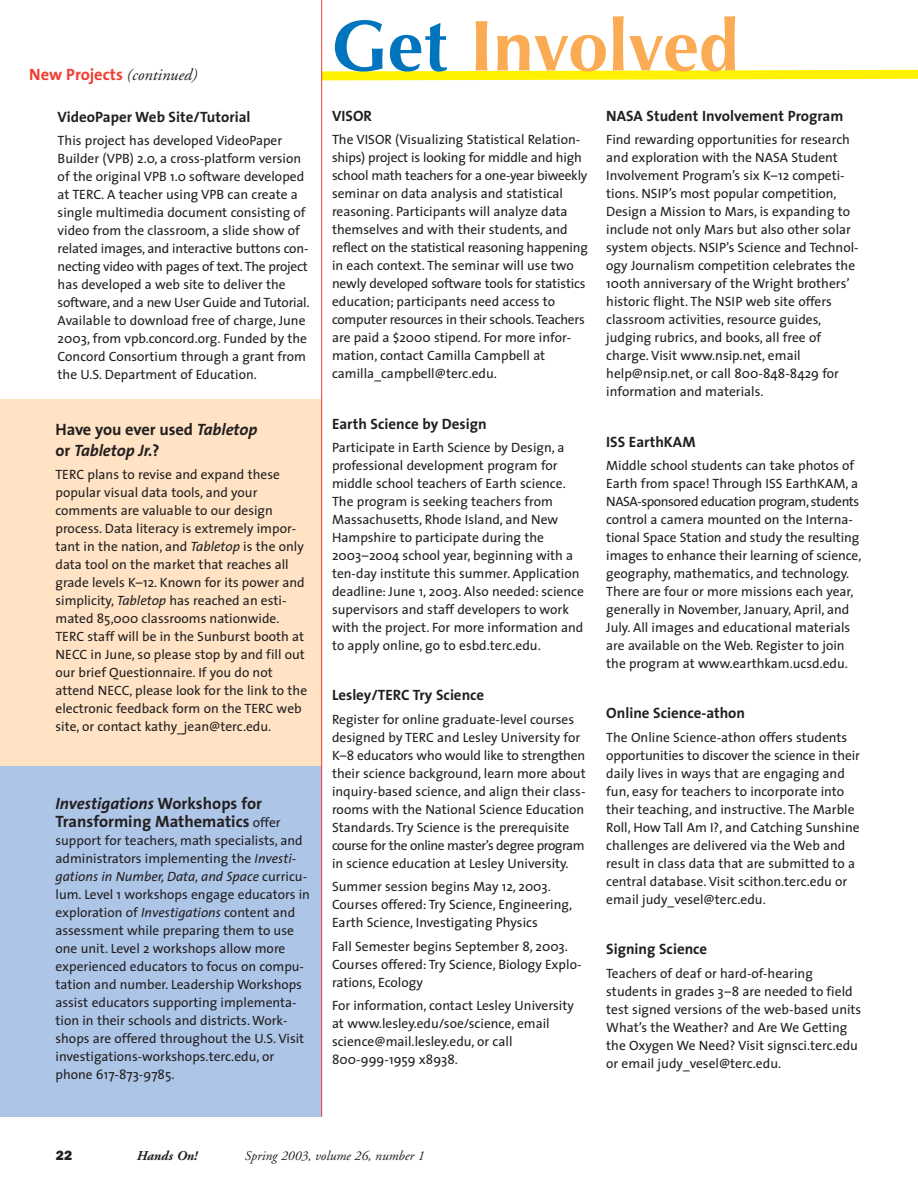
<style>
.page{position:relative;width:918px;height:1188px;background:#fff}
.page>*{position:absolute;margin:0;border:0;box-sizing:border-box;transform-origin:0 0}
.t1{font:700 72px "Optima";color:#faab53}
.t2{font:italic 700 16.5px/21px "The Sans";color:#231f20}
.t3{font:700 16.5px "The Sans";color:#231f20}
.t4{font:700 16.5px "The Sans";color:#ef3e33}
.t5{font:700 15px "The Sans";color:#231f20}
.t6{font:13.5px/18px "The Sans";color:#231f20}
.t7{font:italic 13.5px "Adobe Garamond";color:#231f20}
.t8{font:italic 700 13.5px "Adobe Garamond";color:#231f20}
.t9{font:800 13.5px "Franklin Gothic";color:#231f20}
.s1{font-family:"Adobe Garamond";font-weight:400;font-style:italic;color:#231f20}
.s2{font-style:normal}
.s3{font-style:italic}
.s4{font-weight:400;font-size:13.5px}
.s5{color:#0075be}
</style>
<div class="page">
<div style="left:0;top:740px;width:322px;height:377px;background:#adc6e8"></div>
<svg style="left:322px;top:65px;width:596px;height:20px"></svg>
<div style="left:0;top:399px;width:322px;height:366px;background:#ffe3c4"></div>
<hr style="left:321px;top:0;width:1px;height:1117px;background:#ef3e33">
<p class="t4" style="left:29px;top:68px;width:170px">New Projects <span class="s1">(continued)</span></p>
<p class="t5" style="left:58px;top:111px;width:194px">VideoPaper Web Site/Tutorial</p>
<p class="t6" style="left:58px;top:133px;width:254px">This project has developed VideoPaper Builder (VPB) 2.0, a cross-platform version of the original VPB 1.0 software developed at TERC. A teacher using VPB can create a single multimedia document consisting of video from the classroom, a slide show of related images, and interactive buttons con&shy;necting video with pages of text. The project has developed a web site to deliver the software, and a new User Guide and Tutorial.<br>Available to download free of charge, June 2003, from vpb.concord.org. Funded by the Concord Consortium through a grant from the U.S. Department of Education.</p>
<p class="t2" style="left:56px;top:420px;width:203px"><span class="s2">Have you ever used</span> Tabletop <span class="s2">or</span> Tabletop Jr.<span class="s2">?</span></p>
<p class="t6" style="left:56px;top:467px;width:253px">TERC plans to revise and expand these popular visual data tools, and your comments are valuable to our design process. Data literacy is extremely impor&shy;tant in the nation, and <span class="s3">Tabletop</span> is the only data tool on the market that reaches all grade levels K–12. Known for its power and simplicity, <span class="s3">Tabletop</span> has reached an esti&shy;mated 85,000 classrooms nationwide.<br>TERC staff will be in the Sunburst booth at NECC in June, so please stop by and fill out our brief Questionnaire. If you do not attend NECC, please look for the link to the electronic feedback form on the TERC web site, or contact kathy_jean@terc.edu.</p>
<p class="t2" style="left:56px;top:794px;width:208px">Investigations <span class="s2">Workshops for</span></p>
<p class="t3" style="left:56px;top:816px;width:227px">Transforming Mathematics <span class="s4">offer</span></p>
<p class="t6" style="left:55px;top:833px;width:256px">support for teachers, math specialists, and administrators implementing the <span class="s3">Investi&shy;gations in Number, Data, and Space</span> curricu&shy;lum. Level 1 workshops engage educators in exploration of <span class="s3">Investigations</span> content and assessment while preparing them to use one unit. Level 2 workshops allow more experienced educators to focus on compu&shy;tation and number. Leadership Workshops assist educators supporting implementa&shy;tion in their schools and districts. Work&shy;shops are offered throughout the U.S. Visit investigations-workshops.terc.edu, or phone 617-873-9785.</p>
<h1 class="t1" style="left:332px;top:16px;width:409px"><span class="s5">Get</span> Involved</h1>
<p class="t5" style="left:332px;top:110px;width:42px">VISOR</p>
<p class="t6" style="left:332px;top:132px;width:257px">The VISOR (Visualizing Statistical Relation&shy;ships) project is looking for middle and high school math teachers for a one-year biweekly seminar on data analysis and statistical reasoning. Participants will analyze data themselves and with their students, and reflect on the statistical reasoning happening in each context. The seminar will use two newly developed software tools for statistics education; participants need access to computer resources in their schools. Teachers are paid a $2000 stipend. For more infor&shy;mation, contact Camilla Campbell at camilla_campbell@terc.edu.</p>
<p class="t5" style="left:332px;top:418px;width:156px">Earth Science by Design</p>
<p class="t6" style="left:332px;top:440px;width:253px">Participate in Earth Science by Design, a professional development program for middle school teachers of Earth science.<br>The program is seeking teachers from Massachusetts, Rhode Island, and New Hampshire to participate during the 2003–2004 school year, beginning with a ten-day institute this summer. Application deadline: June 1, 2003. Also needed: science supervisors and staff developers to work with the project. For more information and to apply online, go to esbd.terc.edu.</p>
<p class="t5" style="left:332px;top:690px;width:154px">Lesley/TERC Try Science</p>
<p class="t6" style="left:332px;top:712px;width:255px">Register for online graduate-level courses designed by TERC and Lesley University for K–8 educators who would like to strengthen their science background, learn more about inquiry-based science, and align their class&shy;rooms with the National Science Education Standards. Try Science is the prerequisite course for the online master’s degree program in science education at Lesley University.</p>
<p class="t6" style="left:332px;top:879px;width:242px">Summer session begins May 12, 2003.<br>Courses offered: Try Science, Engineering,<br>Earth Science, Investigating Physics</p>
<p class="t6" style="left:332px;top:938px;width:251px">Fall Semester begins September 8, 2003.<br>Courses offered: Try Science, Biology Explo&shy;rations, Ecology</p>
<p class="t6" style="left:332px;top:998px;width:243px">For information, contact Lesley University at www.lesley.edu/soe/science, email science@mail.lesley.edu, or call 800-999-1959 x8938.</p>
<p class="t5" style="left:606px;top:110px;width:239px">NASA Student Involvement Program</p>
<p class="t6" style="left:606px;top:132px;width:254px">Find rewarding opportunities for research and exploration with the NASA Student Involvement Program’s six K–12 competi&shy;tions. NSIP’s most popular competition, Design a Mission to Mars, is expanding to include not only Mars but also other solar system objects. NSIP’s Science and Technol&shy;ogy Journalism competition celebrates the 100th anniversary of the Wright brothers’ historic flight. The NSIP web site offers classroom activities, resource guides, judging rubrics, and books, all free of charge. Visit www.nsip.net, email help@nsip.net, or call 800-848-8429 for information and materials.</p>
<p class="t5" style="left:606px;top:436px;width:91px">ISS EarthKAM</p>
<p class="t6" style="left:606px;top:458px;width:257px">Middle school students can take photos of Earth from space! Through ISS EarthKAM, a NASA-sponsored education program, students control a camera mounted on the Interna&shy;tional Space Station and study the resulting images to enhance their learning of science, geography, mathematics, and technology.<br>There are four or more missions each year, generally in November, January, April, and July. All images and educational materials are available on the Web. Register to join the program at www.earthkam.ucsd.edu.</p>
<p class="t5" style="left:606px;top:708px;width:140px">Online Science-athon</p>
<p class="t6" style="left:606px;top:730px;width:255px">The Online Science-athon offers students opportunities to discover the science in their daily lives in ways that are engaging and fun, easy for teachers to incorporate into their teaching, and instructive. The Marble Roll, How Tall Am I?, and Catching Sunshine challenges are delivered via the Web and result in class data that are submitted to a central database. Visit scithon.terc.edu or email judy_vesel@terc.edu.</p>
<p class="t5" style="left:606px;top:943px;width:103px">Signing Science</p>
<p class="t6" style="left:606px;top:965px;width:257px">Teachers of deaf or hard-of-hearing students in grades 3–8 are needed to field test signed versions of the web-based units What’s the Weather? and Are We Getting the Oxygen We Need? Visit signsci.terc.edu or email judy_vesel@terc.edu.</p>
<p class="t9" style="left:56px;top:1151px;width:18px">22</p>
<p class="t8" style="left:137px;top:1150px;width:62px">Hands On!</p>
<p class="t7" style="left:245px;top:1150px;width:181px">Spring 2003, volume 26, number 1</p>
</div>
